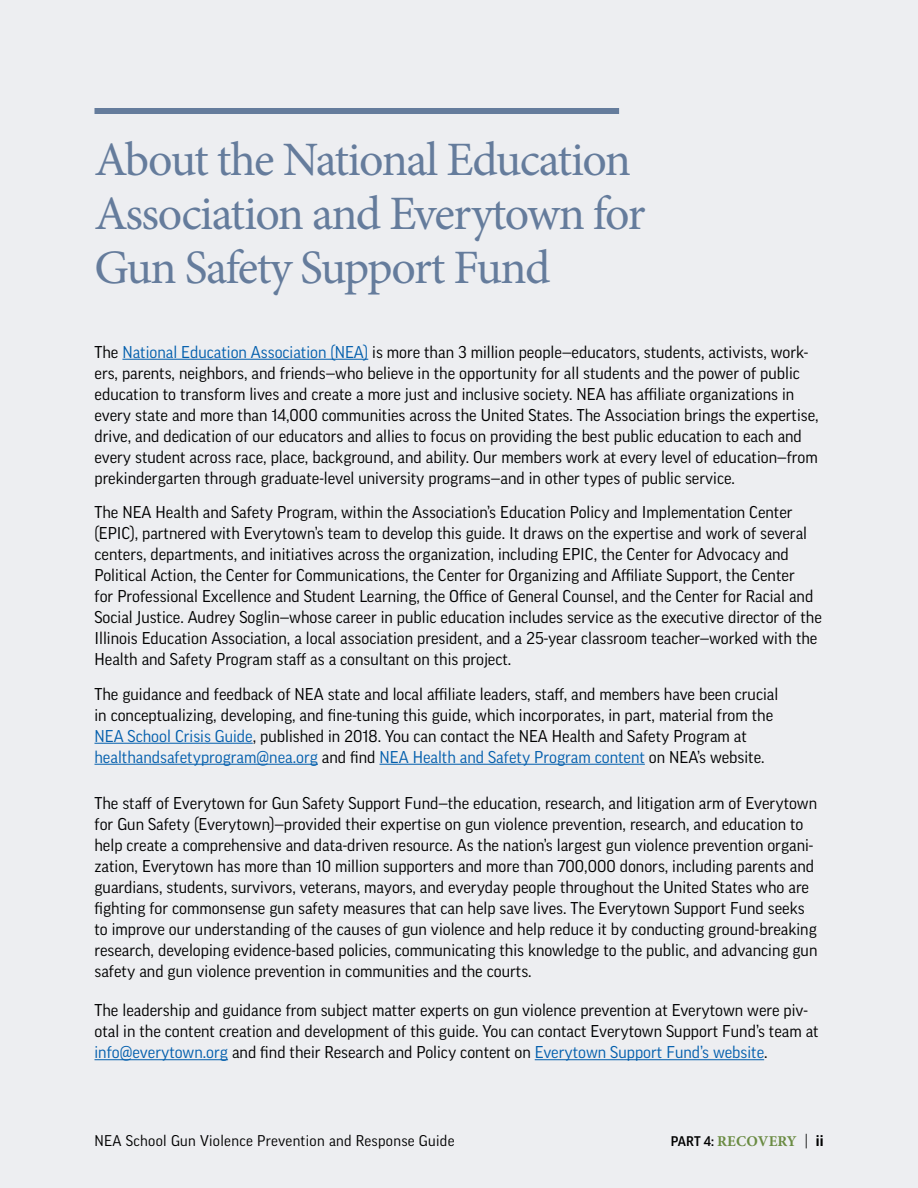
<style>
.page{position:relative;width:918px;height:1188px;background:#edeef1}
.page>*{position:absolute;margin:0;border:0;box-sizing:border-box;transform-origin:0 0}
.t1{font:48px/54px "Minion Pro";letter-spacing:-.035em;color:#657c9c}
.t2{font:16.5px/21px "Good Pro";color:#000}
.t3{font:15px "Good Pro";letter-spacing:.02em;color:#000}
.t4{font:700 15px "Minion Pro";letter-spacing:.01em;color:#6a8b42}
.s1{color:#035fad}
.s2{font-family:"Good Pro";font-weight:500;font-size:13.5px;color:#000}
.s3{font-family:"Good Pro";font-weight:300;color:#000}
.s4{font-family:"Good Pro";color:#000}
</style>
<div class="page">
<div style="left:94px;top:108px;width:525px;height:6px;background:#657c9c"></div>
<hr style="left:122px;top:359px;width:246px;height:1px;background:#035fad">
<hr style="left:94px;top:743px;width:159px;height:1px;background:#035fad">
<hr style="left:94px;top:764px;width:224px;height:1px;background:#035fad">
<hr style="left:380px;top:764px;width:265px;height:1px;background:#035fad">
<hr style="left:94px;top:1059px;width:134px;height:1px;background:#035fad">
<hr style="left:535px;top:1059px;width:229px;height:1px;background:#035fad">
<h1 class="t1" style="left:94px;top:133px;width:553px">About the National Education<br>Association and Everytown for<br>Gun Safety Support Fund</h1>
<p class="t2" style="left:94px;top:341px;width:726px">The <span class="s1">National Education Association (NEA)</span> is more than 3 million people—educators, students, activists, work&shy;ers, parents, neighbors, and friends—who believe in the opportunity for all students and the power of public education to transform lives and create a more just and inclusive society. NEA has affiliate organizations in every state and more than 14,000 communities across the United States. The Association brings the expertise, drive, and dedication of our educators and allies to focus on providing the best public education to each and every student across race, place, background, and ability. Our members work at every level of education—from prekindergarten through graduate-level university programs—and in other types of public service.</p>
<p class="t2" style="left:94px;top:502px;width:729px">The NEA Health and Safety Program, within the Association’s Education Policy and Implementation Center (EPIC), partnered with Everytown’s team to develop this guide. It draws on the expertise and work of several centers, departments, and initiatives across the organization, including EPIC, the Center for Advocacy and Political Action, the Center for Communications, the Center for Organizing and Affiliate Support, the Center<br>for Professional Excellence and Student Learning, the Office of General Counsel, and the Center for Racial and Social Justice. Audrey Soglin—whose career in public education includes service as the executive director of the Illinois Education Association, a local association president, and a 25-year classroom teacher—worked with the Health and Safety Program staff as a consultant on this project.</p>
<p class="t2" style="left:94px;top:683px;width:685px">The guidance and feedback of NEA state and local affiliate leaders, staff, and members have been crucial in conceptualizing, developing, and fine-tuning this guide, which incorporates, in part, material from the <span class="s1">NEA School Crisis Guide</span>, published in 2018. You can contact the NEA Health and Safety Program at <span class="s1">healthandsafetyprogram@nea.org</span> and find <span class="s1">NEA Health and Safety Program content</span> on NEA’s website.</p>
<p class="t2" style="left:94px;top:792px;width:724px">The staff of Everytown for Gun Safety Support Fund—the education, research, and litigation arm of Everytown for Gun Safety (Everytown)—provided their expertise on gun violence prevention, research, and education to help create a comprehensive and data-driven resource. As the nation’s largest gun violence prevention organi&shy;zation, Everytown has more than 10 million supporters and more than 700,000 donors, including parents and guardians, students, survivors, veterans, mayors, and everyday people throughout the United States who are fighting for commonsense gun safety measures that can help save lives. The Everytown Support Fund seeks to improve our understanding of the causes of gun violence and help reduce it by conducting ground-breaking research, developing evidence-based policies, communicating this knowledge to the public, and advancing gun safety and gun violence prevention in communities and the courts.</p>
<p class="t2" style="left:94px;top:1000px;width:726px">The leadership and guidance from subject matter experts on gun violence prevention at Everytown were piv&shy;otal in the content creation and development of this guide. You can contact Everytown Support Fund’s team at <span class="s1">info@everytown.org</span> and find their Research and Policy content on <span class="s1">Everytown Support Fund’s website</span>.</p>
<p class="t3" style="left:94px;top:1132px;width:362px">NEA School Gun Violence Prevention and Response Guide</p>
<p class="t4" style="left:671px;top:1131px;width:154px"><span class="s2">PART 4:</span> RECOVERY <span class="s3">|</span> <span class="s4">ii</span></p>
</div>
